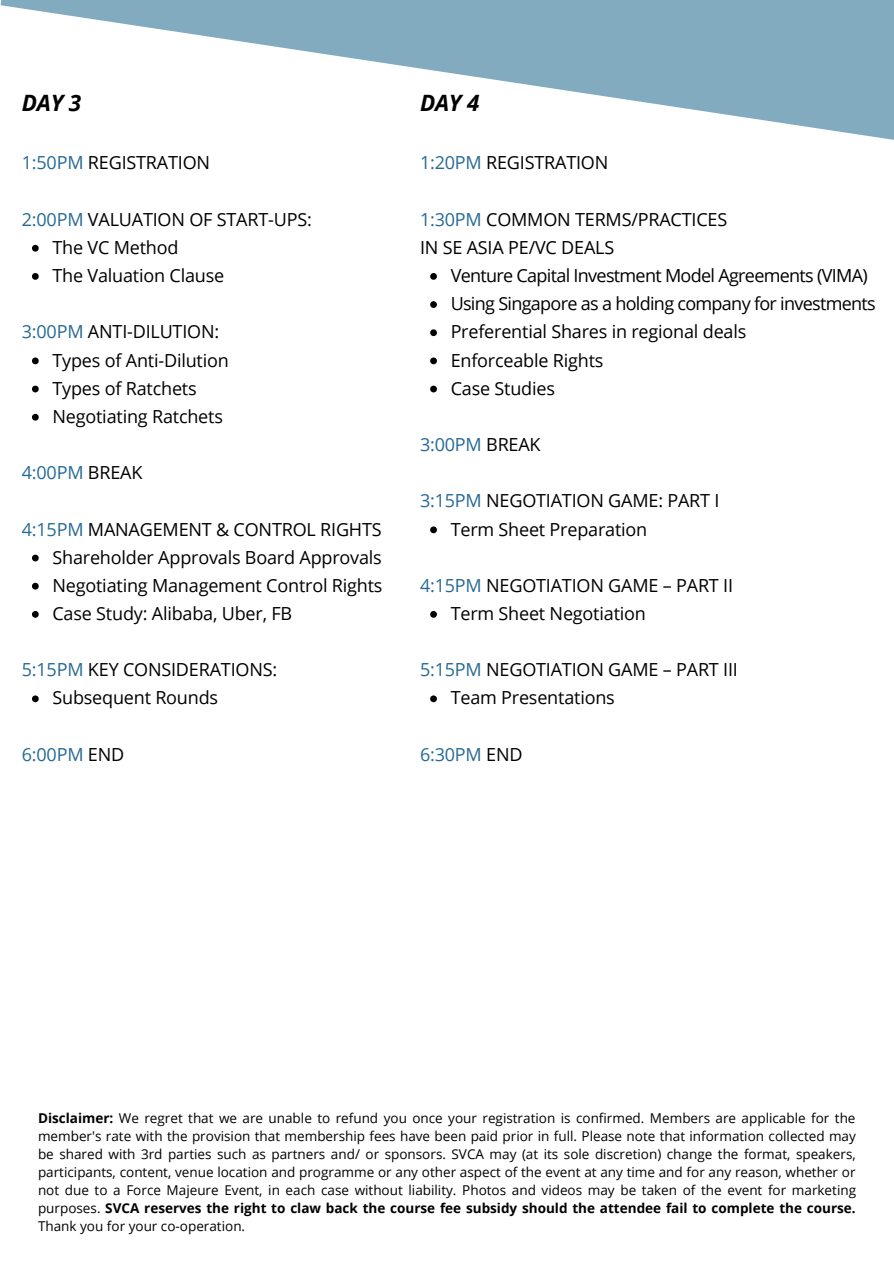
<style>
.page{position:relative;width:894px;height:1264px;background:#fff}
.page>*{position:absolute;margin:0;border:0;box-sizing:border-box;transform-origin:0 0}
.t1{font:italic 700 22.5px "Open Sans";letter-spacing:-.01em;color:#000}
.t2{font:18px "Open Sans";letter-spacing:-.01em;color:#000}
.t3{font:18px "Open Sans";letter-spacing:-.04em;color:#000}
.t4{font:18px "Open Sans";letter-spacing:-.01em;color:#266a95}
.t5{font:13.5px/18px "Open Sans";color:#000;text-align:justify}
.s1{color:#266a95}
.s2{color:#000}
.s3{font-weight:700}
</style>
<div class="page">
<svg style="left:0;top:0;width:893px;height:140px;fill:#82abbf"></svg>
<svg style="left:32px;top:245px;width:7px;height:7px"></svg>
<svg style="left:32px;top:273px;width:7px;height:7px"></svg>
<svg style="left:32px;top:357px;width:7px;height:7px"></svg>
<svg style="left:32px;top:385px;width:7px;height:7px"></svg>
<svg style="left:32px;top:414px;width:7px;height:6px"></svg>
<svg style="left:32px;top:554px;width:7px;height:7px"></svg>
<svg style="left:32px;top:583px;width:7px;height:6px"></svg>
<svg style="left:32px;top:611px;width:7px;height:6px"></svg>
<svg style="left:32px;top:695px;width:7px;height:7px"></svg>
<svg style="left:430px;top:273px;width:7px;height:7px"></svg>
<svg style="left:430px;top:301px;width:7px;height:7px"></svg>
<svg style="left:430px;top:329px;width:7px;height:7px"></svg>
<svg style="left:430px;top:357px;width:7px;height:7px"></svg>
<svg style="left:430px;top:385px;width:7px;height:7px"></svg>
<svg style="left:430px;top:526px;width:7px;height:7px"></svg>
<svg style="left:430px;top:611px;width:7px;height:6px"></svg>
<svg style="left:430px;top:695px;width:7px;height:7px"></svg>
<p class="t1" style="left:22px;top:87px;width:61px">DAY 3</p>
<p class="t2" style="left:22px;top:150px;width:190px"><span class="s1">1:50PM</span> REGISTRATION</p>
<p class="t2" style="left:22px;top:206px;width:291px"><span class="s1">2:00PM</span> VALUATION OF START-UPS:</p>
<p class="t2" style="left:52px;top:235px;width:127px">The VC Method</p>
<p class="t2" style="left:52px;top:263px;width:173px">The Valuation Clause</p>
<p class="t2" style="left:22px;top:319px;width:199px"><span class="s1">3:00PM</span> ANTI-DILUTION:</p>
<p class="t2" style="left:52px;top:347px;width:178px">Types of Anti-Dilution</p>
<p class="t2" style="left:52px;top:375px;width:146px">Types of Ratchets</p>
<p class="t2" style="left:52px;top:403px;width:172px">Negotiating Ratchets</p>
<p class="t4" style="left:22px;top:460px;width:122px">4:00PM <span class="s2">BREAK</span></p>
<p class="t2" style="left:22px;top:516px;width:361px"><span class="s1">4:15PM</span> MANAGEMENT &amp; CONTROL RIGHTS</p>
<p class="t2" style="left:52px;top:544px;width:331px">Shareholder Approvals Board Approvals</p>
<p class="t2" style="left:52px;top:572px;width:331px">Negotiating Management Control Rights</p>
<p class="t2" style="left:52px;top:600px;width:241px">Case Study: Alibaba, Uber, FB</p>
<p class="t2" style="left:22px;top:657px;width:257px"><span class="s1">5:15PM</span> KEY CONSIDERATIONS:</p>
<p class="t2" style="left:52px;top:685px;width:167px">Subsequent Rounds</p>
<p class="t4" style="left:22px;top:741px;width:104px">6:00PM <span class="s2">END</span></p>
<p class="t1" style="left:420px;top:87px;width:61px">DAY 4</p>
<p class="t2" style="left:420px;top:150px;width:190px"><span class="s1">1:20PM</span> REGISTRATION</p>
<p class="t2" style="left:420px;top:206px;width:309px"><span class="s1">1:30PM</span> COMMON TERMS/PRACTICES</p>
<p class="t2" style="left:420px;top:235px;width:196px">IN SE ASIA PE/VC DEALS</p>
<p class="t3" style="left:450px;top:263px;width:418px">Venture Capital Investment Model Agreements (VIMA)</p>
<p class="t3" style="left:450px;top:291px;width:426px">Using Singapore as a holding company for investments</p>
<p class="t2" style="left:450px;top:319px;width:297px">Preferential Shares in regional deals</p>
<p class="t2" style="left:450px;top:347px;width:154px">Enforceable Rights</p>
<p class="t2" style="left:450px;top:375px;width:106px">Case Studies</p>
<p class="t4" style="left:420px;top:432px;width:122px">3:00PM <span class="s2">BREAK</span></p>
<p class="t2" style="left:420px;top:488px;width:301px"><span class="s1">3:15PM</span> NEGOTIATION GAME: PART I</p>
<p class="t2" style="left:450px;top:516px;width:198px">Term Sheet Preparation</p>
<p class="t2" style="left:420px;top:572px;width:314px"><span class="s1">4:15PM</span> NEGOTIATION GAME – PART II</p>
<p class="t2" style="left:450px;top:600px;width:197px">Term Sheet Negotiation</p>
<p class="t2" style="left:420px;top:657px;width:319px"><span class="s1">5:15PM</span> NEGOTIATION GAME – PART III</p>
<p class="t2" style="left:450px;top:685px;width:166px">Team Presentations</p>
<p class="t4" style="left:420px;top:741px;width:104px">6:30PM <span class="s2">END</span></p>
<p class="t5" style="left:38px;top:1108px;width:819px"><span class="s3">Disclaimer:</span> We regret that we are unable to refund you once your registration is confirmed. Members are applicable for the member's rate with the provision that membership fees have been paid prior in full. Please note that information collected may be shared with 3rd parties such as partners and/ or sponsors. SVCA may (at its sole discretion) change the format, speakers, participants, content, venue location and programme or any other aspect of the event at any time and for any reason, whether or not due to a Force Majeure Event, in each case without liability. Photos and videos may be taken of the event for marketing purposes. <span class="s3">SVCA reserves the right to claw back the course fee subsidy should the attendee fail to complete the course.<br></span>Thank you for your co-operation.</p>
</div>
